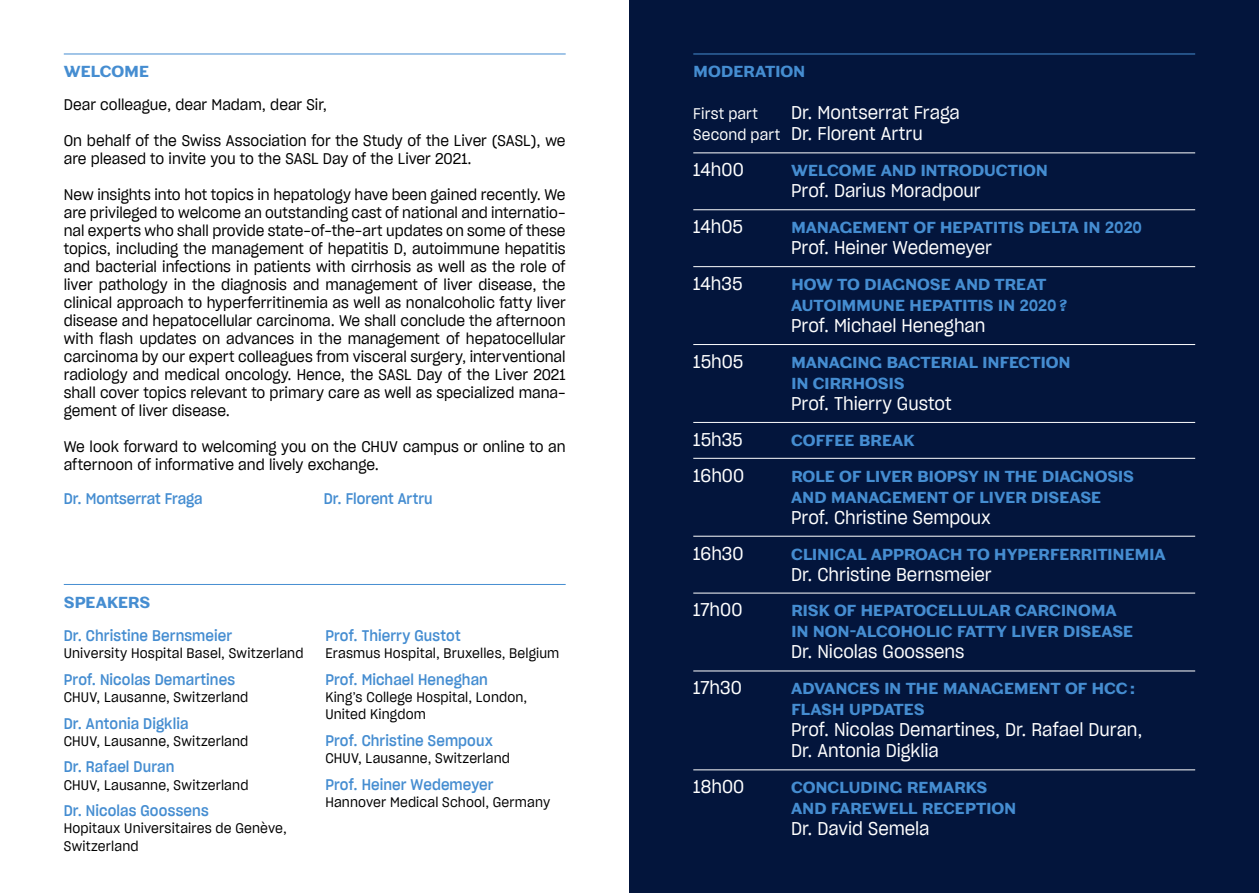
<style>
.page{position:relative;width:1259px;height:893px;background:#fff}
.page>*{position:absolute;margin:0;border:0;box-sizing:border-box;transform-origin:0 0}
.programme{font:900 18px/21px "Ludwig Pro";letter-spacing:-.015em;color:#458dd1}
.programme-2{font:18px/21px "Sharp Grotesk Book 18";color:#fff}
.intro{font:15px/18px "Sharp Grotesk Book 18";color:#000}
.intervenants{font:15px "Sharp Grotesk Medium 18";letter-spacing:.005em;color:#458dd1}
.intro-2{font:15px "Sharp Grotesk Medium 18";color:#458dd1}
.programme-3{font:15px "Sharp Grotesk Book 18";letter-spacing:.015em;color:#fff}
.intervenants-2{font:13.5px/17.2px "Sharp Grotesk Book 18";letter-spacing:.01em;color:#000}
.s1{font-size:15px}
.s2{font-family:"Sharp Grotesk Book 18";font-weight:400;color:#fff}
.s3{font-family:"Ludwig Pro";font-weight:900;color:#458dd1}
</style>
<div class="page">
<div style="left:629px;top:0;width:630px;height:893px;background:#03153c"></div>
<hr style="left:693px;top:54px;width:502px;height:1px;background:#458dd1">
<hr style="left:693px;top:152px;width:502px;height:1px;background:#fff">
<hr style="left:693px;top:209px;width:502px;height:1px;background:#fff">
<hr style="left:693px;top:266px;width:502px;height:1px;background:#fff">
<hr style="left:693px;top:344px;width:502px;height:1px;background:#fff">
<hr style="left:693px;top:422px;width:502px;height:1px;background:#fff">
<hr style="left:693px;top:458px;width:502px;height:1px;background:#fff">
<hr style="left:693px;top:536px;width:502px;height:1px;background:#fff">
<hr style="left:693px;top:593px;width:502px;height:1px;background:#fff">
<hr style="left:693px;top:671px;width:502px;height:1px;background:#fff">
<hr style="left:693px;top:769px;width:502px;height:1px;background:#fff">
<hr style="left:64px;top:54px;width:502px;height:1px;background:#458dd1">
<hr style="left:64px;top:584px;width:502px;height:1px;background:#458dd1">
<p class="programme" style="left:64px;top:61px;width:87px">WELCOME</p>
<p class="intro" style="left:64px;top:95px;width:265px">Dear colleague, dear Madam, dear Sir,</p>
<p class="intro" style="left:64px;top:131px;width:503px">On behalf of the Swiss Association for the Study of the Liver (SASL), we are pleased to invite you to the SASL Day of the Liver 2021.</p>
<p class="intro" style="left:64px;top:185px;width:503px;text-align:justify">New insights into hot topics in hepatology have been gained recently. We are privileged to welcome an outstanding cast of national and internatio&shy;nal experts who shall provide state-of-the-art updates on some of these topics, including the management of hepatitis D, autoimmune hepatitis and bacterial infections in patients with cirrhosis as well as the role of liver pathology in the diagnosis and management of liver disease, the clinical approach to hyperferritinemia as well as nonalcoholic fatty liver disease and hepatocellular carcinoma. We shall conclude the afternoon with flash updates on advances in the management of hepatocellular carcinoma by our expert colleagues from visceral surgery, interventional radiology and medical oncology. Hence, the SASL Day of the Liver 2021 shall cover topics relevant to primary care as well as specialized mana&shy;gement of liver disease.</p>
<p class="intro" style="left:64px;top:437px;width:503px">We look forward to welcoming you on the CHUV campus or online to an afternoon of informative and lively exchange.</p>
<p class="intro-2" style="left:64px;top:487px;width:140px">Dr. Montserrat Fraga</p>
<p class="intro-2" style="left:324px;top:487px;width:110px">Dr. Florent Artru</p>
<p class="programme" style="left:64px;top:592px;width:88px">SPEAKERS</p>
<p class="intervenants" style="left:64px;top:624px;width:170px">Dr. Christine Bernsmeier</p>
<p class="intervenants-2" style="left:64px;top:644px;width:241px">University Hospital Basel, Switzerland</p>
<p class="intervenants" style="left:64px;top:668px;width:173px">Prof. Nicolas Demartines</p>
<p class="intervenants-2" style="left:64px;top:688px;width:186px">CHUV, Lausanne, Switzerland</p>
<p class="intervenants" style="left:64px;top:712px;width:126px">Dr. Antonia Digklia</p>
<p class="intervenants-2" style="left:64px;top:732px;width:186px">CHUV, Lausanne, Switzerland</p>
<p class="intervenants" style="left:64px;top:755px;width:112px">Dr. Rafael Duran</p>
<p class="intervenants-2" style="left:64px;top:775px;width:186px">CHUV, Lausanne, Switzerland</p>
<p class="intervenants" style="left:64px;top:799px;width:146px">Dr. Nicolas Goossens</p>
<p class="intervenants-2" style="left:64px;top:819px;width:224px">Hopitaux Universitaires de Genève,<br>Switzerland</p>
<p class="intervenants" style="left:325px;top:624px;width:137px">Prof. Thierry Gustot</p>
<p class="intervenants-2" style="left:325px;top:644px;width:235px">Erasmus Hospital, Bruxelles, Belgium</p>
<p class="intervenants" style="left:325px;top:668px;width:164px">Prof. Michael Heneghan</p>
<p class="intervenants-2" style="left:325px;top:688px;width:203px">King’s College Hospital, London,<br>United Kingdom</p>
<p class="intervenants" style="left:325px;top:729px;width:169px">Prof. Christine Sempoux</p>
<p class="intervenants-2" style="left:325px;top:749px;width:186px">CHUV, Lausanne, Switzerland</p>
<p class="intervenants" style="left:325px;top:773px;width:170px">Prof. Heiner Wedemeyer</p>
<p class="intervenants-2" style="left:325px;top:793px;width:226px">Hannover Medical School, Germany</p>
<p class="programme" style="left:693px;top:61px;width:114px">MODERATION</p>
<p class="programme-3" style="left:693px;top:103px;width:66px">First part</p>
<p class="programme-2" style="left:693px;top:101px;width:268px;text-indent:98px">Dr. Montserrat Fraga<br><span class="s1">Second part</span> Dr. Florent Artru</p>
<p class="programme-2" style="left:693px;top:158px;width:52px">14h00</p>
<p class="programme" style="left:791px;top:160px;width:258px">WELCOME AND INTRODUCTION<br><span class="s2">Prof. Darius Moradpour</span></p>
<p class="programme-2" style="left:693px;top:215px;width:51px">14h05</p>
<p class="programme" style="left:791px;top:217px;width:352px">MANAGEMENT OF HEPATITIS DELTA IN 2020<br><span class="s2">Prof. Heiner Wedemeyer</span></p>
<p class="programme-2" style="left:693px;top:272px;width:51px">14h35</p>
<p class="programme" style="left:791px;top:274px;width:277px">HOW TO DIAGNOSE AND TREAT<br>AUTOIMMUNE HEPATITIS IN 2020?<br><span class="s2">Prof. Michael Heneghan</span></p>
<p class="programme-2" style="left:693px;top:350px;width:52px">15h05</p>
<p class="programme" style="left:791px;top:352px;width:281px">MANAGING BACTERIAL INFECTION<br>IN CIRRHOSIS<br><span class="s2">Prof. Thierry Gustot</span></p>
<p class="programme-2" style="left:693px;top:428px;width:51px">15h35</p>
<p class="programme" style="left:791px;top:430px;width:125px">COFFEE BREAK</p>
<p class="programme-2" style="left:693px;top:464px;width:52px">16h00</p>
<p class="programme" style="left:791px;top:466px;width:344px">ROLE OF LIVER BIOPSY IN THE DIAGNOSIS<br>AND MANAGEMENT OF LIVER DISEASE<br><span class="s2">Prof. Christine Sempoux</span></p>
<p class="programme-2" style="left:693px;top:542px;width:52px">16h30</p>
<p class="programme" style="left:791px;top:543px;width:376px">CLINICAL APPROACH TO HYPERFERRITINEMIA<br><span class="s2">Dr. Christine Bernsmeier</span></p>
<p class="programme-2" style="left:693px;top:599px;width:51px">17h00</p>
<p class="programme" style="left:791px;top:600px;width:344px">RISK OF HEPATOCELLULAR CARCINOMA<br>IN NON-ALCOHOLIC FATTY LIVER DISEASE<br><span class="s2">Dr. Nicolas Goossens</span></p>
<p class="programme-2" style="left:693px;top:676px;width:50px">17h30</p>
<p class="programme-2" style="left:791px;top:676px;width:353px"><span class="s3">ADVANCES IN THE MANAGEMENT OF HCC:<br>FLASH UPDATES<br></span>Prof. Nicolas Demartines, Dr. Rafael Duran,<br>Dr. Antonia Digklia</p>
<p class="programme-2" style="left:693px;top:775px;width:52px">18h00</p>
<p class="programme" style="left:791px;top:777px;width:227px">CONCLUDING REMARKS<br>AND FAREWELL RECEPTION<br><span class="s2">Dr. David Semela</span></p>
</div>
